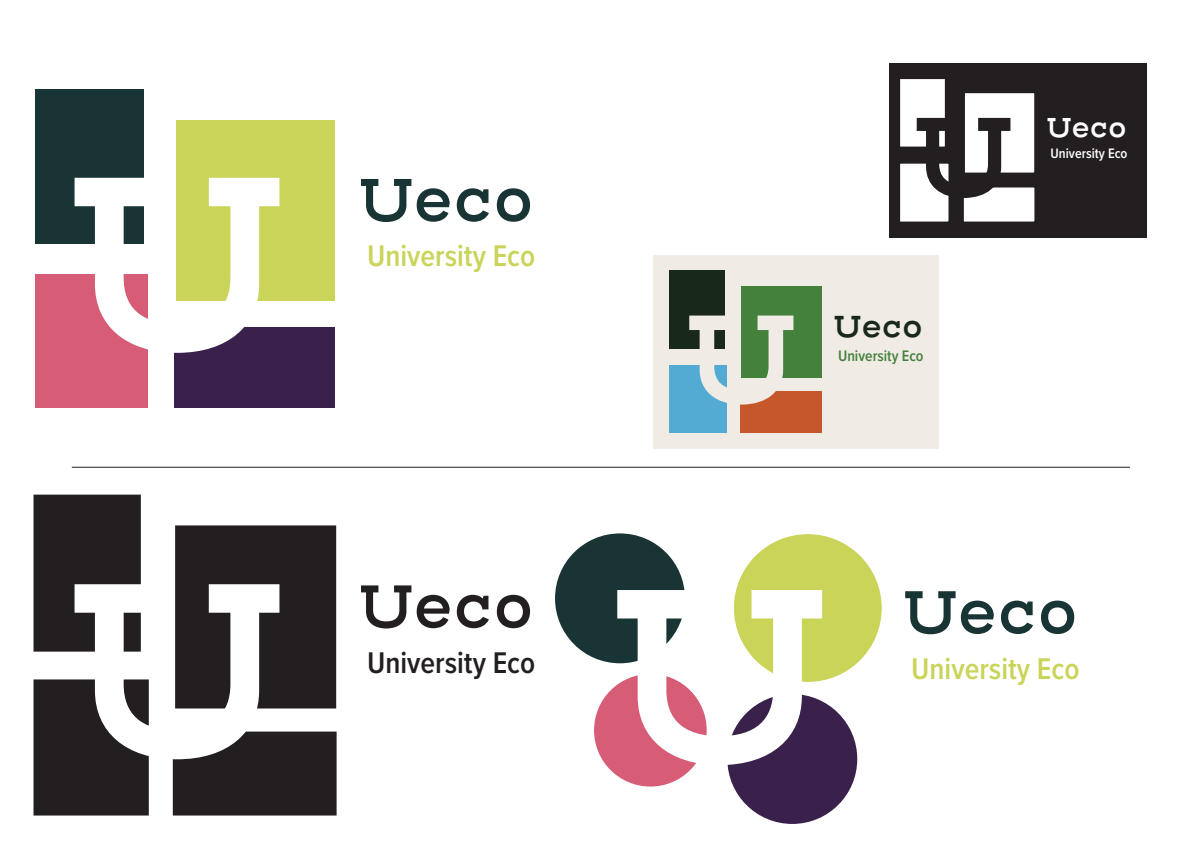
<style>
.page{position:relative;width:1191px;height:842px;background:#fff}
.page>*{position:absolute;margin:0;border:0;box-sizing:border-box;transform-origin:0 0}
.t1{font:600 244px "Henderson Slab Basic";color:#fff}
.t2{font:600 124.1px "Henderson Slab Basic";color:#f0ebe4}
.t3{font:600 111.6px "Henderson Slab Basic";color:#231f20}
.t4{font:600 60px "Henderson Slab Basic";color:#193434}
.t5{font:600 60px "Henderson Slab Basic";color:#231f20}
.t6{font:600 31px "Proxima Nova Cond";color:#c9d459}
.t7{font:600 31px "Proxima Nova Cond";color:#231f20}
.t8{font:600 30.5px "Henderson Slab Basic";color:#18281a}
.t9{font:600 27.5px "Henderson Slab Basic";color:#fff}
.t10{font:600 15.8px "Proxima Nova Cond";color:#44813c}
.t11{font:600 14.2px "Proxima Nova Cond";color:#fff}
</style>
<div class="page">
<div style="left:727px;top:694px;width:130px;height:130px;background:#39214c;border-radius:50%"></div>
<div style="left:594px;top:674px;width:112px;height:112px;background:#d75c76;border-radius:50%"></div>
<div style="left:734px;top:534px;width:147px;height:148px;background:#c9d459;border-radius:50%"></div>
<div style="left:555px;top:533px;width:130px;height:130px;background:#193434;border-radius:50%"></div>
<div style="left:35px;top:90px;width:108px;height:154px;background:#193434"></div>
<div style="left:177px;top:120px;width:158px;height:181px;background:#c9d459"></div>
<div style="left:35px;top:274px;width:112px;height:134px;background:#d75c76"></div>
<div style="left:174px;top:327px;width:161px;height:81px;background:#39214c"></div>
<hr style="left:72px;top:467px;width:1058px;height:1px;background:#231f20">
<div style="left:34px;top:495px;width:107px;height:157px;background:#231f20;border:3px solid #231f20"></div>
<div style="left:175px;top:525px;width:161px;height:183px;background:#231f20;border:3px solid #231f20"></div>
<div style="left:34px;top:679px;width:115px;height:136px;background:#231f20;border:3px solid #231f20"></div>
<div style="left:173px;top:731px;width:163px;height:84px;background:#231f20"></div>
<div style="left:653px;top:256px;width:285px;height:193px;background:#f0ebe4"></div>
<div style="left:669px;top:271px;width:55px;height:78px;background:#18281a"></div>
<div style="left:741px;top:286px;width:80px;height:92px;background:#44813c"></div>
<div style="left:669px;top:365px;width:57px;height:67px;background:#53abd3"></div>
<div style="left:740px;top:391px;width:81px;height:41px;background:#c5572a"></div>
<div style="left:889px;top:63px;width:257px;height:174px;background:#231f20"></div>
<div style="left:897px;top:76px;width:51px;height:74px;background:#fff;border:3px solid #231f20"></div>
<div style="left:962px;top:90px;width:75px;height:86px;background:#fff;border:3px solid #231f20"></div>
<div style="left:897px;top:161px;width:54px;height:64px;background:#fff;border:3px solid #231f20"></div>
<div style="left:961px;top:184px;width:76px;height:41px;background:#fff;border:3px solid #231f20"></div>
<h1 class="t1" style="left:61px;top:106px;width:234px">U</h1>
<h3 class="t4" style="left:358px;top:161px;width:178px">Ueco</h3>
<p class="t6" style="left:367px;top:233px;width:170px">University Eco</p>
<h1 class="t1" style="left:61px;top:512px;width:234px">U</h1>
<h3 class="t5" style="left:358px;top:568px;width:178px">Ueco</h3>
<p class="t7" style="left:367px;top:640px;width:170px">University Eco</p>
<h3 class="t3" style="left:910px;top:85px;width:108px">U</h3>
<p class="t9" style="left:1046px;top:110px;width:82px">Ueco</p>
<p class="t11" style="left:1050px;top:143px;width:78px">University Eco</p>
<h2 class="t2" style="left:682px;top:279px;width:120px">U</h2>
<p class="t8" style="left:833px;top:307px;width:91px">Ueco</p>
<p class="t10" style="left:838px;top:344px;width:87px">University Eco</p>
<h1 class="t1" style="left:603px;top:518px;width:234px">U</h1>
<h3 class="t4" style="left:902px;top:573px;width:178px">Ueco</h3>
<p class="t6" style="left:911px;top:645px;width:170px">University Eco</p>
</div>
